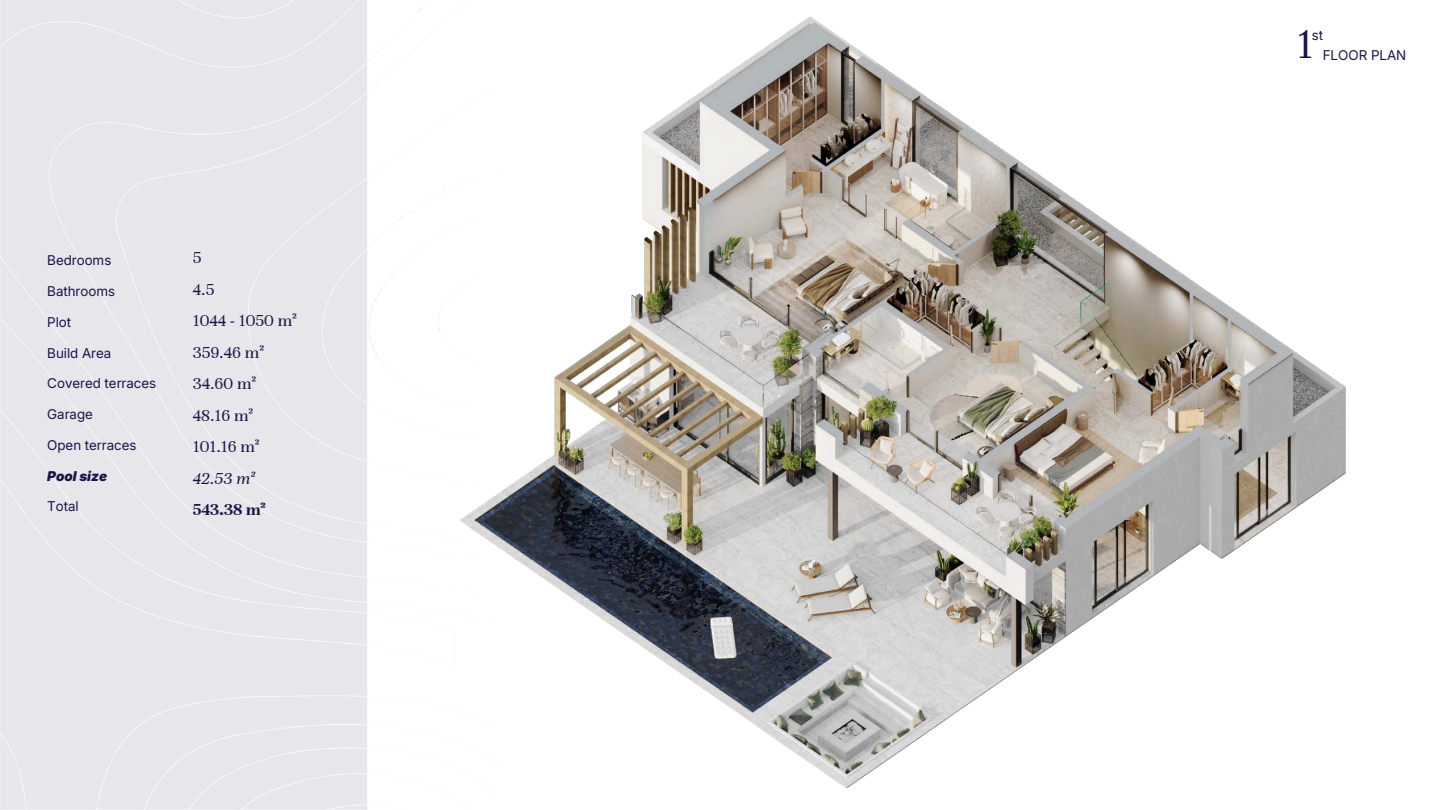
<style>
.page{position:relative;width:1440px;height:810px;background:#fff}
.page>*{position:absolute;margin:0;border:0;box-sizing:border-box;transform-origin:0 0}
.t1{font:45px "Unna";color:#191547}
.t2{font:18px/31.5px "Unna";color:#191547}
.t3{font:13.5px "Inter 18 pt";color:#191547}
.t4{font:italic 900 13.5px "Inter 18 pt";color:#191547}
.s1{font-style:italic}
.s2{font-weight:700}
</style>
<div class="page">
<img style="left:0;top:0;width:1346px;height:810px">
<div style="left:0;top:14px;width:8px;height:789px;background:#e6e6eb"></div>
<p class="t3" style="left:47px;top:252px;width:66px">Bedrooms</p>
<p class="t3" style="left:47px;top:283px;width:69px">Bathrooms</p>
<p class="t3" style="left:47px;top:314px;width:25px">Plot</p>
<p class="t3" style="left:47px;top:344px;width:66px">Build Area</p>
<p class="t3" style="left:47px;top:375px;width:110px">Covered terraces</p>
<p class="t3" style="left:47px;top:406px;width:47px">Garage</p>
<p class="t3" style="left:47px;top:437px;width:91px">Open terraces</p>
<p class="t4" style="left:47px;top:467px;width:61px">Pool size</p>
<p class="t3" style="left:47px;top:498px;width:33px">Total</p>
<h1 class="t2" style="left:193px;top:242px;width:106px">5<br>4.5<br>1044 - 1050 m²<br>359.46 m²<br>34.60 m²<br>48.16 m²<br>101.16 m²<br><span class="s1">42.53 m²<br></span><span class="s2">543.38 m²</span></h1>
<p class="t1" style="left:1297px;top:18px;width:19px">1</p>
<p class="t3" style="left:1312px;top:27px;width:13px">st</p>
<h2 class="t3" style="left:1323px;top:47px;width:85px">FLOOR PLAN</h2>
</div>
